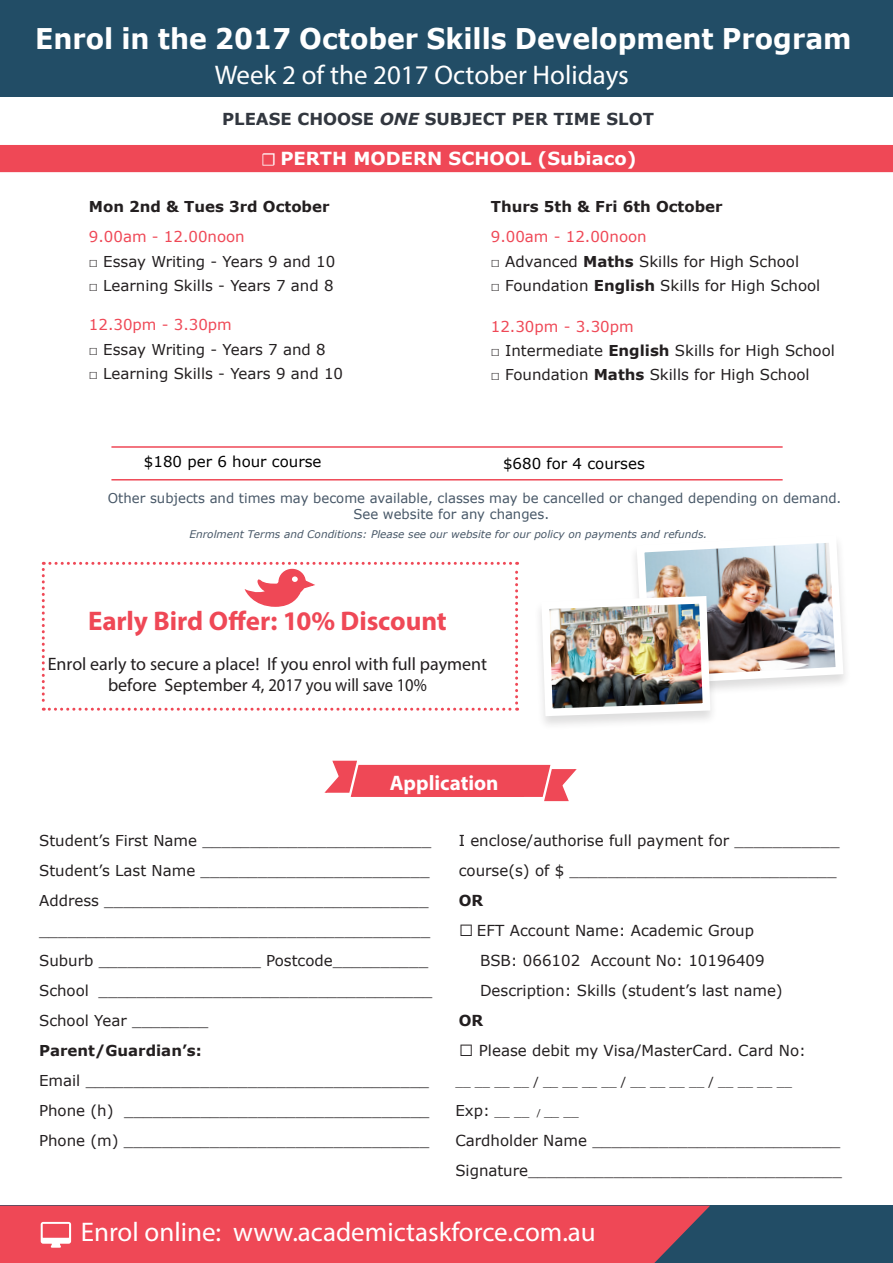
<style>
.page{position:relative;width:893px;height:1263px;background:#fff}
.page>*{position:absolute;margin:0;border:0;box-sizing:border-box;transform-origin:0 0}
.t1{font:700 28.5px "Verdana";color:#fff;scale:.94 1}
.t2{font:27px "Myriad Pro";color:#fff}
.t3{font:700 27px "Myriad Pro";letter-spacing:-.005em;color:#ef4856}
.t4{font:700 21px "Myriad Pro";color:#fff}
.t5{font:18px/21.6px "Myriad Pro";color:#231f20;text-align:center}
.t6{font:700 18px "Verdana";color:#fff}
.t7{font:700 16.5px "Verdana";color:#32373f}
.t8{font:15.15px "Verdana";color:#231f20}
.t9{font:700 15.15px "Verdana";color:#231f20}
.t10{font:15px/30px "Verdana";color:#231f20}
.t11{font:700 15px "Verdana";color:#231f20}
.t12{font:15px "Verdana";color:#ef4856}
.t13{font:15px "Verdana";color:#000001}
.t14{font:13.5px/16.2px "Verdana";color:#475767}
.t15{font:12px "Verdana";color:#231f20}
.t16{font:italic 10.5px "Verdana";color:#475767}
.s1{font-style:italic}
.s2{font-family:"Minion Pro";font-weight:400}
.s3{font-weight:700}
.s4{font-size:15px}
.s5{font-size:9px}
</style>
<div class="page">
<div style="left:0;top:1206px;width:893px;height:57px;background:#224d66"></div>
<div style="left:0;top:1206px;width:710px;height:57px;background:#ef4856"></div>
<svg style="left:324px;top:760px;width:253px;height:42px"></svg>
<div style="left:390px;top:774px;width:133px;height:23px;background:#ef4856"></div>
<div style="left:0;top:0;width:893px;height:96px;background:#224d66"></div>
<div style="left:0;top:145px;width:893px;height:27px;background:#ef4856"></div>
<svg style="left:42px;top:562px;width:476px;height:149px"></svg>
<hr style="left:111px;top:446px;width:672px;height:2px;background:#ef4856">
<hr style="left:111px;top:479px;width:672px;height:1px;background:#ef4856">
<div style="left:534px;top:595px;width:184px;height:136px;background:#231f20;opacity:.15"></div>
<img style="left:537px;top:543px;width:309px;height:177px">
<p class="t1" style="left:35px;top:18px;width:870px">Enrol in the 2017 October Skills Development Program</p>
<p class="t2" style="left:215px;top:59px;width:416px">Week 2 of the 2017 October Holidays</p>
<p class="t7" style="left:222px;top:108px;width:433px">PLEASE CHOOSE <span class="s1">ONE</span> SUBJECT PER TIME SLOT</p>
<p class="t6" style="left:261px;top:146px;width:377px"><span class="s2">☐</span> PERTH MODERN SCHOOL (Subiaco)</p>
<p class="t11" style="left:89px;top:196px;width:242px">Mon 2nd &amp; Tues 3rd October</p>
<p class="t12" style="left:89px;top:226px;width:157px">9.00am - 12.00noon</p>
<p class="t10" style="left:89px;top:246px;width:248px">□ Essay Writing - Years 9 and 10</p>
<p class="t10" style="left:89px;top:270px;width:246px">□ Learning Skills - Years 7 and 8</p>
<p class="t12" style="left:89px;top:315px;width:144px">12.30pm - 3.30pm</p>
<p class="t10" style="left:89px;top:334px;width:238px">□ Essay Writing - Years 7 and 8</p>
<p class="t10" style="left:89px;top:359px;width:256px">□ Learning Skills - Years 9 and 10</p>
<p class="t11" style="left:491px;top:196px;width:233px">Thurs 5th &amp; Fri 6th October</p>
<p class="t12" style="left:491px;top:226px;width:157px">9.00am - 12.00noon</p>
<p class="t10" style="left:491px;top:246px;width:310px">□ Advanced <span class="s3">Maths</span> Skills for High School</p>
<p class="t10" style="left:491px;top:270px;width:331px">□ Foundation <span class="s3">English</span> Skills for High School</p>
<p class="t12" style="left:491px;top:316px;width:144px">12.30pm - 3.30pm</p>
<p class="t10" style="left:491px;top:335px;width:346px">□ Intermediate <span class="s3">English</span> Skills for High School</p>
<p class="t10" style="left:491px;top:360px;width:320px">□ Foundation <span class="s3">Maths</span> Skills for High School</p>
<p class="t13" style="left:144px;top:451px;width:179px">$180 per 6 hour course</p>
<p class="t13" style="left:503px;top:453px;width:143px">$680 for 4 courses</p>
<p class="t14" style="left:353px;top:490px;width:489px;text-indent:-246px">Other subjects and times may become available, classes may be cancelled or changed depending on demand.<br>See website for any changes.</p>
<p class="t16" style="left:190px;top:527px;width:519px">Enrolment Terms and Conditions: Please see our website for our policy on payments and refunds.</p>
<p class="t3" style="left:88px;top:603px;width:360px">Early Bird Offer: 10% Discount</p>
<p class="t5" style="left:48px;top:652px;width:441px">Enrol early to secure a place! If you enrol with full payment before September 4, 2017 you will save 10%</p>
<p class="t4" style="left:390px;top:769px;width:110px">Application</p>
<p class="t10" style="left:39px;top:825px;width:394px">Student’s First Name ________________________</p>
<p class="t10" style="left:39px;top:855px;width:392px">Student’s Last Name ________________________</p>
<p class="t10" style="left:39px;top:885px;width:393px">Address __________________________________ _________________________________________</p>
<p class="t10" style="left:39px;top:945px;width:391px">Suburb _________________ Postcode__________</p>
<p class="t10" style="left:39px;top:975px;width:395px">School ___________________________________</p>
<p class="t10" style="left:39px;top:1005px;width:171px">School Year ________</p>
<p class="t11" style="left:39px;top:1039px;width:164px">Parent/Guardian’s:</p>
<p class="t10" style="left:39px;top:1065px;width:392px">Email ____________________________________</p>
<p class="t10" style="left:39px;top:1095px;width:392px">Phone (h) ________________________________</p>
<p class="t10" style="left:39px;top:1125px;width:392px">Phone (m) ________________________________</p>
<p class="t8" style="left:459px;top:830px;width:382px">I enclose/authorise full payment for ___________</p>
<p class="t8" style="left:459px;top:860px;width:379px">course(s) of $ ____________________________</p>
<p class="t9" style="left:459px;top:890px;width:26px">OR</p>
<p class="t8" style="left:459px;top:920px;width:297px"><span class="s3">☐</span> EFT Account Name: Academic Group</p>
<p class="t8" style="left:480px;top:950px;width:286px">BSB: 066102 Account No: 10196409</p>
<p class="t8" style="left:480px;top:980px;width:304px">Description: Skills (student’s last name)</p>
<p class="t9" style="left:459px;top:1010px;width:26px">OR</p>
<p class="t8" style="left:459px;top:1040px;width:349px"><span class="s3">☐</span> Please debit my Visa/MasterCard. Card No:</p>
<p class="t15" style="left:455px;top:1074px;width:338px">__ __ __ __ / __ __ __ __ / __ __ __ __ / __ __ __ __</p>
<p class="t15" style="left:455px;top:1104px;width:125px"><span class="s4">Exp:</span> __ __ <span class="s5">/</span> __ __</p>
<p class="t8" style="left:455px;top:1130px;width:387px">Cardholder Name __________________________</p>
<p class="t8" style="left:455px;top:1160px;width:388px">Signature_________________________________</p>
<p class="t2" style="left:81px;top:1215px;width:516px">Enrol online: www.academictaskforce.com.au</p>
</div>
